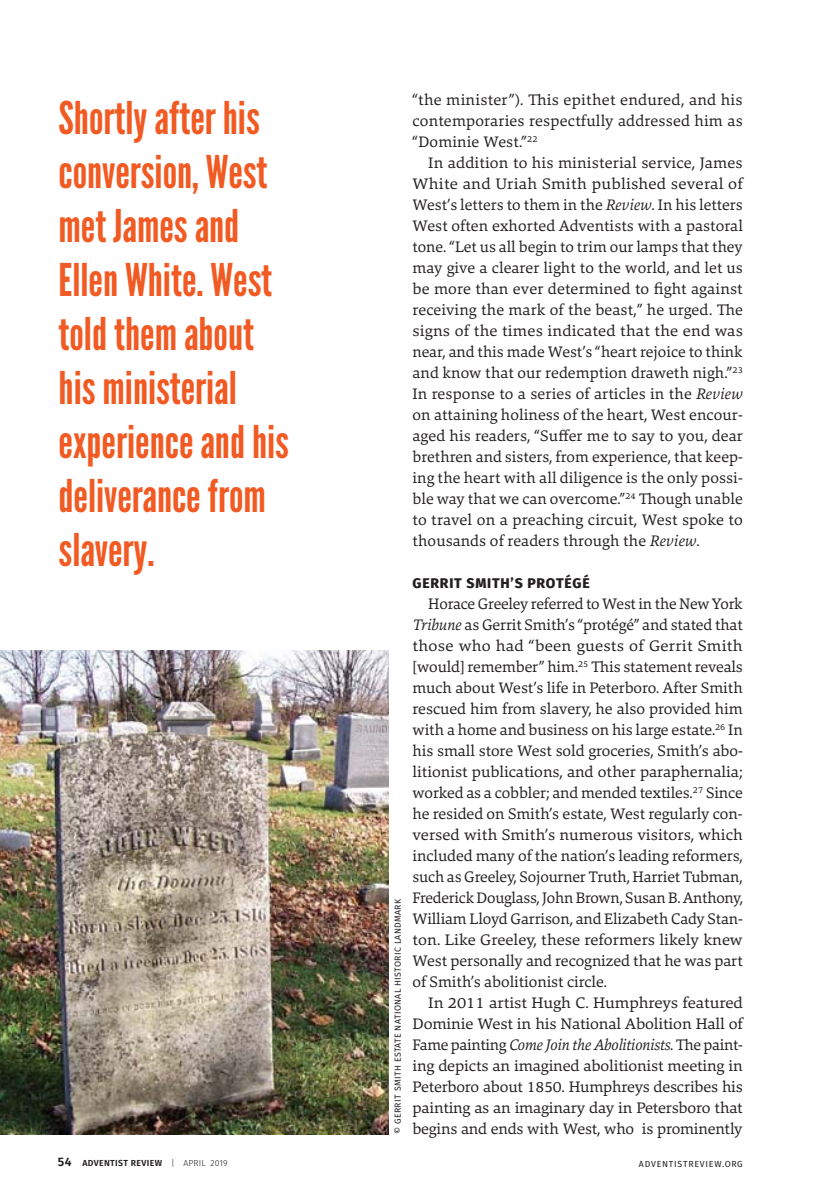
<style>
.page{position:relative;width:819px;height:1197px;background:#fff}
.page>*{position:absolute;margin:0;border:0;box-sizing:border-box;transform-origin:0 0}
.t1{font:44.98px/54.1px "League Gothic";color:#f15a22}
.t2{font:15.75px/21px "Danton";color:#231f20;text-align:justify}
.t3{font:15.75px/21px "Danton";color:#231f20;text-align:justify;scale:1.05 1}
.t4{font:800 14px "Fira Sans";letter-spacing:.055em;color:#231f20}
.t5{font:8.75px "Fira Sans";letter-spacing:.04em;color:#231f20}
.t6{font:600 8.75px "Fira Sans";letter-spacing:.04em;color:#231f20}
.t7{font:8.75px "Fira Sans";letter-spacing:.09em;color:#231f20}
.s1{font-size:12.25px}
.s2{font-weight:300}
.s3{font-style:italic}
</style>
<div class="page">
<img style="left:0;top:650px;width:389px;height:484px">
<h1 class="t1" style="left:59px;top:96px;width:232px">Shortly after his conversion, West met James and<br>Ellen White. West told them about his ministerial experience and his deliverance from slavery.</h1>
<p class="t6" style="left:58px;top:1159px;width:171px"><span class="s1">54</span> ADVENTIST REVIEW <span class="s2">| APRIL 2019</span></p>
<p class="t5" style="left:394px;top:1134px;width:237px;rotate:-90deg">© GERRIT SMITH ESTATE NATIONAL HISTORIC LANDMARK</p>
<p class="t2" style="left:412px;top:91px;width:332px">“the minister”). This epithet endured, and his contemporaries respectfully addressed him as “Dominie West.”<sup>22</sup></p>
<p class="t2" style="left:412px;top:154px;width:333px;text-indent:16px">In addition to his ministerial service, James White and Uriah Smith published several of West’s letters to them in the <span class="s3">Review</span>. In his letters West often exhorted Adventists with a pastoral tone. “Let us all begin to trim our lamps that they may give a clearer light to the world, and let us be more than ever determined to fight against receiving the mark of the beast,” he urged. The signs of the times indicated that the end was near, and this made West’s “heart rejoice to think and know that our redemption draweth nigh.”<sup>23<br></sup>In response to a series of articles in the <span class="s3">Review </span>on attaining holiness of the heart, West encour&shy;aged his readers, “Suffer me to say to you, dear brethren and sisters, from experience, that keep&shy;ing the heart with all diligence is the only possi&shy;ble way that we can overcome.”<sup>24</sup> Though unable to travel on a preaching circuit, West spoke to thousands of readers through the <span class="s3">Review</span>.</p>
<p class="t4" style="left:413px;top:578px;width:179px">GERRIT SMITH’S PROTÉGÉ</p>
<p class="t2" style="left:412px;top:595px;width:332px;text-align:left;text-indent:16px">Horace Greeley referred to West in the New York <span class="s3">Tribune</span> as Gerrit Smith’s “protégé” and stated that those who had “been guests of Gerrit Smith [would] remember” him.<sup>25</sup> This statement reveals much about West’s life in Peterboro. After Smith rescued him from slavery, he also provided him with a home and business on his large estate.<sup>26</sup> In his small store West sold groceries, Smith’s abo&shy;litionist publications, and other paraphernalia; worked as a cobbler; and mended textiles.<sup>27</sup> Since he resided on Smith’s estate, West regularly con&shy;versed with Smith’s numerous visitors, which included many of the nation’s leading reformers, such as Greeley, Sojourner Truth, Harriet Tubman, Frederick Douglass, John Brown, Susan B. Anthony, William Lloyd Garrison, and Elizabeth Cady Stan&shy;ton. Like Greeley, these reformers likely knew West personally and recognized that he was part of Smith’s abolitionist circle.</p>
<p class="t3" style="left:412px;top:994px;width:317px;text-indent:16px">In 2011 artist Hugh C. Humphreys featured Dominie West in his National Abolition Hall of Fame painting <span class="s3">Come Join the Abolitionists</span>. The paint&shy;ing depicts an imagined abolitionist meeting in Peterboro about 1850. Humphreys describes his painting as an imaginary day in Petersboro that begins and ends with West, who is prominently</p>
<p class="t7" style="left:639px;top:1160px;width:105px">ADVENTISTREVIEW.ORG</p>
</div>
